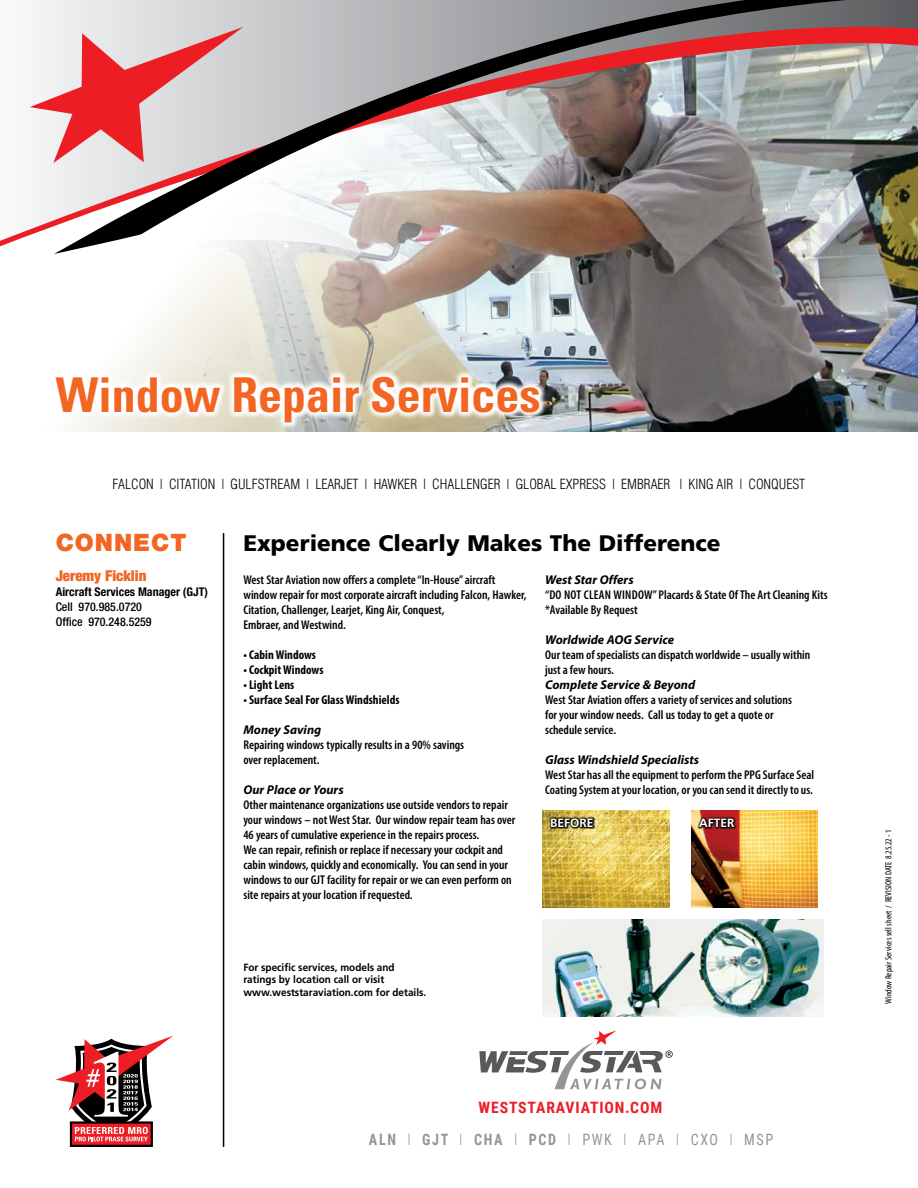
<style>
.page{position:relative;width:918px;height:1188px;background:#fff}
.page>*{position:absolute;margin:0;border:0;box-sizing:border-box;transform-origin:0 0}
.t1{font:700 condensed 48px "Univers";color:#f26522}
.t2{font:900 24px "Helvetica Neue";letter-spacing:.04em;color:#f26522}
.t3{font:900 22.5px "Frutiger";color:#000}
.t4{font:700 15.75px "Roboto Condensed";letter-spacing:.115em;color:#939598;scale:.9 1}
.t5{font:700 15.75px "Roboto Condensed";letter-spacing:.055em;color:#ed1d24}
.t6{font:900 condensed 15px "Helvetica Neue";color:#f26522}
.t7{font:300 condensed 13.65px "Helvetica";color:#000}
.t8{font:600 condensed 12.75px/15px "Myriad Pro";color:#000}
.t9{font:italic 700 12.75px "Myriad Pro";color:#000}
.t10{font:700 condensed 12.75px "Myriad Pro";color:#000}
.t11{font:500 condensed 12px/15px "Helvetica Neue";color:#000}
.t12{font:700 condensed 12px "Helvetica Neue";color:#000}
.t13{font:700 12px "Frutiger";color:#fff}
.t14{font:700 10.5px/12.6px "Frutiger";color:#000;scale:.95 1}
.t15{font:condensed 9px "Myriad Pro";color:#000}
.s1{font-weight:300}
.s2{font-weight:400}
</style>
<div class="page">
<hr style="left:223px;top:533px;width:1px;height:614px;background:#000">
<svg style="left:479px;top:1030px;width:194px;height:59px"></svg>
<img style="left:543px;top:920px;width:280px;height:96px">
<svg style="left:56px;top:1036px;width:117px;height:111px"></svg>
<img style="left:853px;top:254px;width:65px;height:178px">
<img style="left:71px;top:254px;width:782px;height:178px">
<svg style="left:71px;top:370px;width:476px;height:61px"></svg>
<svg style="left:0;top:5px;width:54px;height:242px"></svg>
<img style="left:54px;top:0;width:864px;height:254px">
<svg style="left:30px;top:27px;width:213px;height:136px;background:#e3a6a9"></svg>
<img style="left:543px;top:810px;width:127px;height:97px">
<svg style="left:549px;top:816px;width:47px;height:13px"></svg>
<img style="left:692px;top:810px;width:126px;height:97px">
<svg style="left:697px;top:816px;width:39px;height:13px"></svg>
<h1 class="t1" style="left:56px;top:366px;width:487px">Window Repair Services</h1>
<p class="t7" style="left:113px;top:476px;width:694px">FALCON | CITATION | GULFSTREAM | LEARJET | HAWKER | CHALLENGER | GLOBAL EXPRESS | EMBRAER | KING AIR | CONQUEST</p>
<h2 class="t2" style="left:56px;top:529px;width:132px">CONNECT</h2>
<p class="t6" style="left:56px;top:567px;width:92px">Jeremy Ficklin</p>
<p class="t12" style="left:56px;top:585px;width:154px">Aircraft Services Manager (GJT)</p>
<p class="t11" style="left:56px;top:600px;width:98px">Cell 970.985.0720<br>Office 970.248.5259</p>
<h3 class="t3" style="left:243px;top:530px;width:479px">Experience Clearly Makes The Difference</h3>
<p class="t8" style="left:243px;top:572px;width:285px">West Star Aviation now offers a complete “In-House” aircraft window repair for most corporate aircraft including Falcon, Hawker, Citation, Challenger, Learjet, King Air, Conquest,<br>Embraer, and Westwind.</p>
<p class="t10" style="left:243px;top:647px;width:74px">• Cabin Windows</p>
<p class="t10" style="left:243px;top:662px;width:82px">• Cockpit Windows</p>
<p class="t10" style="left:243px;top:677px;width:52px">• Light Lens</p>
<p class="t10" style="left:243px;top:692px;width:158px">• Surface Seal For Glass Windshields</p>
<p class="t9" style="left:243px;top:722px;width:79px">Money Saving</p>
<p class="t8" style="left:243px;top:737px;width:222px">Repairing windows typically results in a 90% savings over replacement.</p>
<p class="t9" style="left:243px;top:782px;width:102px">Our Place or Yours</p>
<p class="t8" style="left:243px;top:797px;width:273px">Other maintenance organizations use outside vendors to repair your windows – not West Star. Our window repair team has over 46 years of cumulative experience in the repairs process.<br>We can repair, refinish or replace if necessary your cockpit and cabin windows, quickly and economically. You can send in your windows to our GJT facility for repair or we can even perform on site repairs at your location if requested.</p>
<p class="t9" style="left:545px;top:572px;width:90px">West Star Offers</p>
<p class="t8" style="left:545px;top:587px;width:284px">“DO NOT CLEAN WINDOW” Placards &amp; State Of The Art Cleaning Kits *Available By Request</p>
<p class="t9" style="left:545px;top:632px;width:131px">Worldwide AOG Service</p>
<p class="t8" style="left:545px;top:647px;width:267px">Our team of specialists can dispatch worldwide – usually within just a few hours.</p>
<p class="t9" style="left:545px;top:677px;width:152px">Complete Service &amp; Beyond</p>
<p class="t8" style="left:545px;top:692px;width:248px">West Star Aviation offers a variety of services and solutions for your window needs. Call us today to get a quote or schedule service.</p>
<p class="t9" style="left:545px;top:752px;width:156px">Glass Windshield Specialists</p>
<p class="t8" style="left:545px;top:767px;width:271px">West Star has all the equipment to perform the PPG Surface Seal<br>Coating System at your location, or you can send it directly to us.</p>
<p class="t13" style="left:550px;top:816px;width:45px">BEFORE</p>
<p class="t13" style="left:699px;top:816px;width:37px">AFTER</p>
<p class="t14" style="left:243px;top:961px;width:194px">For specific services, models and ratings by location call or visit www.weststaraviation.com for details.</p>
<p class="t5" style="left:479px;top:1096px;width:185px">WESTSTARAVIATION.COM</p>
<p class="t4" style="left:369px;top:1128px;width:451px">ALN <span class="s1">I</span> GJT <span class="s1">I</span> CHA <span class="s1">I</span> PCD <span class="s1">I</span> <span class="s2">PWK</span> <span class="s1">I</span> <span class="s2">APA</span> <span class="s1">I</span> <span class="s2">CXO</span> <span class="s1">I</span> <span class="s2">MSP</span></p>
<p class="t15" style="left:883px;top:1004px;width:176px;rotate:-90deg">Window Repair Services sell sheet / REVISION DATE 8.25.22 - 1</p>
</div>
